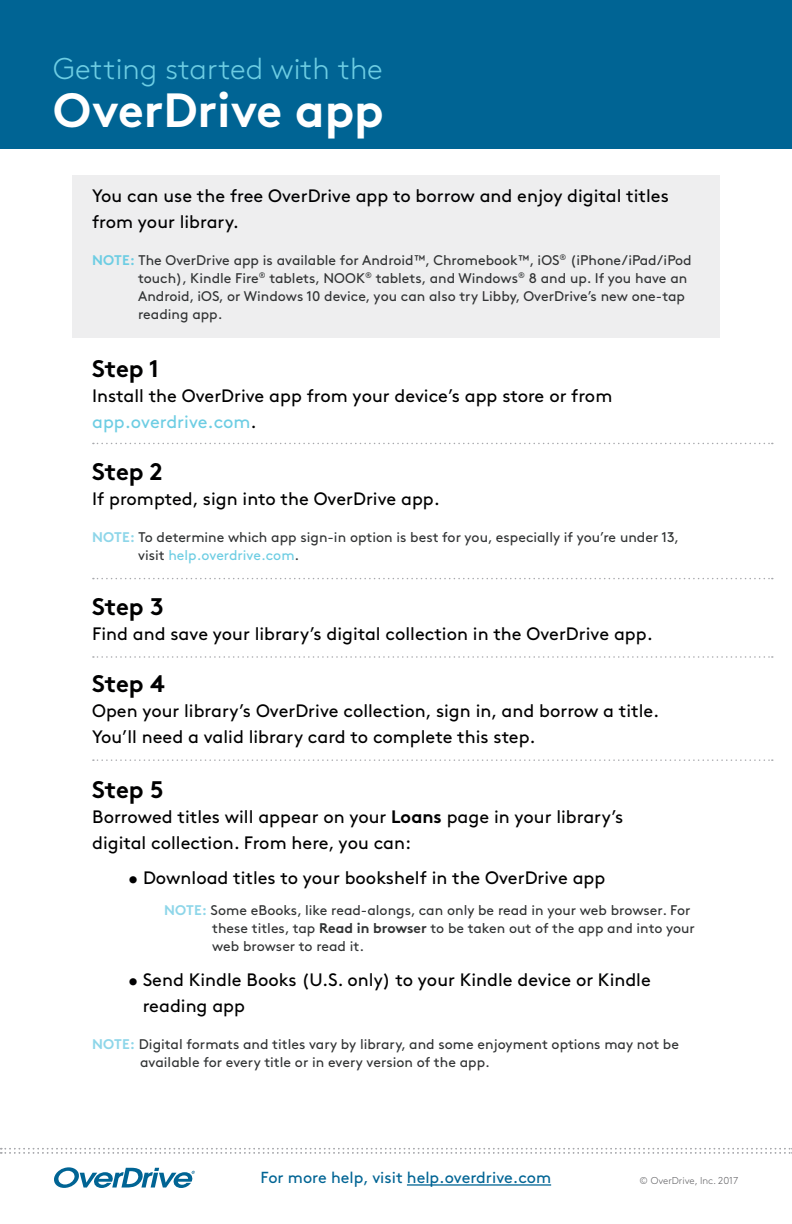
<style>
.page{position:relative;width:792px;height:1224px;background:#fff}
.page>*{position:absolute;margin:0;border:0;box-sizing:border-box;transform-origin:0 0}
.t1{font:700 48px "Brown Std";color:#fff}
.t2{font:300 30px "Brown Std";color:#6dcde3}
.t3{font:700 24px "Brown Std";letter-spacing:-.015em;color:#000001}
.t4{font:18px/26px "Brown Std";color:#000001}
.t5{font:16px "Brown Std";color:#006494}
.t6{font:14px/18px "Brown Std";color:#313334}
.t7{font:300 10px "Brown Std";color:#636366}
.s1{font-weight:700;color:#6dcde3}
.s2{color:#6dcde3}
.s3{font-weight:700;color:#8ed6e9}
.s4{font-weight:700}
</style>
<div class="page">
<svg style="left:54px;top:1167px;width:141px;height:21px"></svg>
<hr style="left:407px;top:1184px;width:144px;height:2px;background:#006494">
<svg style="left:1px;top:1148px;width:791px;height:6px"></svg>
<div style="left:1px;top:0;width:791px;height:148px;background:#006494"></div>
<div style="left:72px;top:175px;width:648px;height:163px;background:#eeeeef"></div>
<svg style="left:93px;top:443px;width:680px;height:1px"></svg>
<svg style="left:93px;top:578px;width:680px;height:1px"></svg>
<svg style="left:93px;top:656px;width:680px;height:2px"></svg>
<svg style="left:93px;top:759px;width:680px;height:2px"></svg>
<h2 class="t2" style="left:53px;top:52px;width:331px">Getting started with the</h2>
<h1 class="t1" style="left:53px;top:81px;width:332px">OverDrive app</h1>
<p class="t4" style="left:92px;top:183px;width:578px">You can use the free OverDrive app to borrow and enjoy digital titles from your library.</p>
<p class="t6" style="left:138px;top:251px;width:555px;text-indent:-46px"><span class="s1">NOTE:</span> The OverDrive app is available for Android™, Chromebook™, iOS<sup>®</sup> (iPhone/iPad/iPod touch), Kindle Fire<sup>®</sup> tablets, NOOK<sup>®</sup> tablets, and Windows<sup>®</sup> 8 and up. If you have an Android, iOS, or Windows 10 device, you can also try Libby, OverDrive’s new one-tap reading app.</p>
<h3 class="t3" style="left:92px;top:354px;width:68px">Step 1</h3>
<p class="t4" style="left:92px;top:383px;width:522px">Install the OverDrive app from your device’s app store or from <span class="s2">app.overdrive.com</span>.</p>
<h3 class="t3" style="left:92px;top:457px;width:72px">Step 2</h3>
<p class="t4" style="left:92px;top:486px;width:349px">If prompted, sign into the OverDrive app.</p>
<p class="t6" style="left:138px;top:528px;width:542px;text-indent:-46px"><span class="s3">NOTE:</span> To determine which app sign-in option is best for you, especially if you’re under 13, visit <span class="s2">help.overdrive.com</span>.</p>
<h3 class="t3" style="left:92px;top:592px;width:73px">Step 3</h3>
<p class="t4" style="left:92px;top:621px;width:562px">Find and save your library’s digital collection in the OverDrive app.</p>
<h3 class="t3" style="left:92px;top:669px;width:74px">Step 4</h3>
<p class="t4" style="left:92px;top:698px;width:569px">Open your library’s OverDrive collection, sign in, and borrow a title.<br>You’ll need a valid library card to complete this step.</p>
<h3 class="t3" style="left:92px;top:775px;width:73px">Step 5</h3>
<p class="t4" style="left:92px;top:804px;width:533px">Borrowed titles will appear on your <span class="s4">Loans</span> page in your library’s digital collection. From here, you can:</p>
<p class="t4" style="left:128px;top:865px;width:479px">• Download titles to your bookshelf in the OverDrive app</p>
<p class="t6" style="left:212px;top:901px;width:484px;text-indent:-48px"><span class="s3">NOTE:</span> Some eBooks, like read-alongs, can only be read in your web browser. For these titles, tap <span class="s4">Read in browser</span> to be taken out of the app and into your web browser to read it.</p>
<p class="t4" style="left:143px;top:967px;width:510px;text-indent:-15px">• Send Kindle Books (U.S. only) to your Kindle device or Kindle reading app</p>
<p class="t6" style="left:140px;top:1035px;width:540px;text-indent:-48px"><span class="s3">NOTE:</span> Digital formats and titles vary by library, and some enjoyment options may not be available for every title or in every version of the app.</p>
<p class="t5" style="left:261px;top:1168px;width:292px">For more help, visit help.overdrive.com</p>
<p class="t7" style="left:640px;top:1174px;width:100px">© OverDrive, Inc. 2017</p>
</div>
